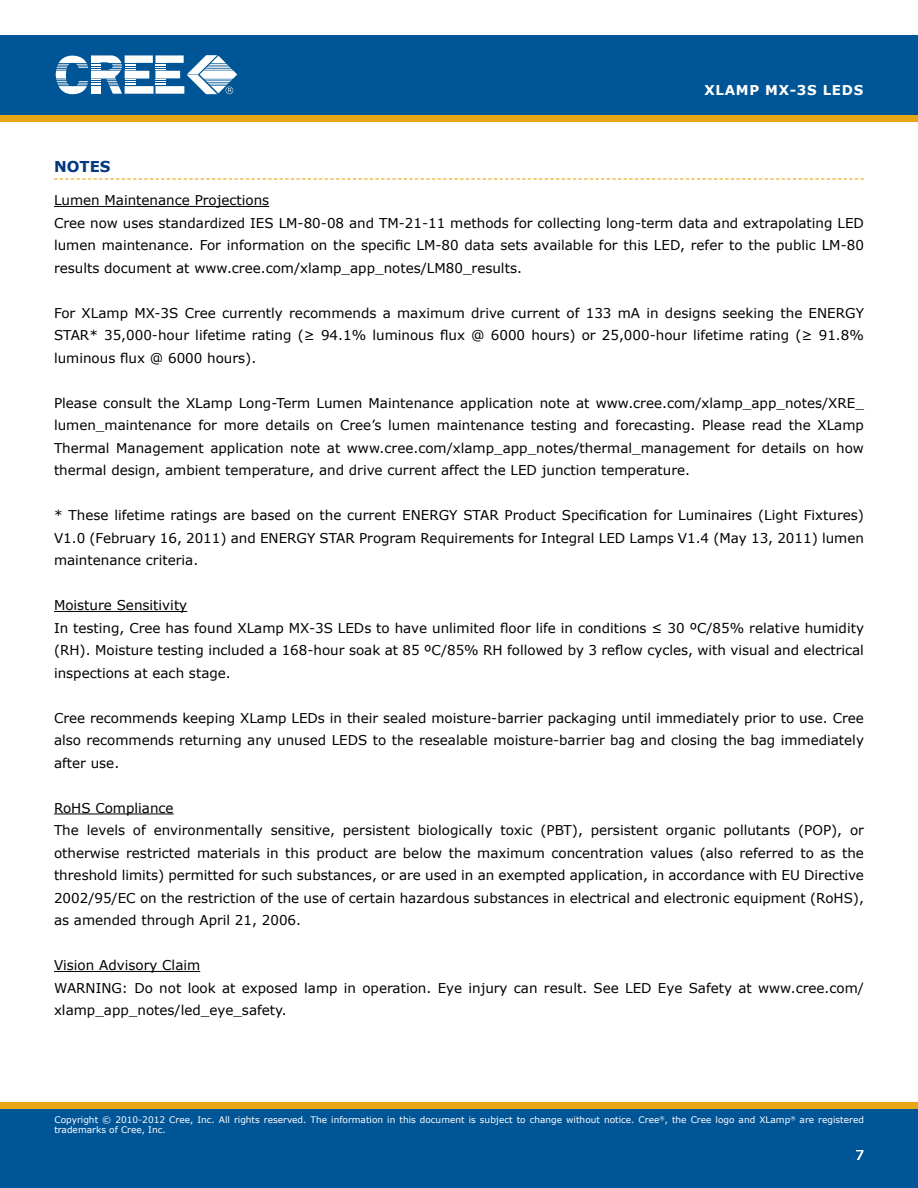
<style>
.page{position:relative;width:918px;height:1188px;background:#fff}
.page>*{position:absolute;margin:0;border:0;box-sizing:border-box;transform-origin:0 0}
.t1{font:700 15px "Verdana";color:#003882}
.t2{font:13.5px/22.5px "Verdana";color:#000}
.t3{font:700 13.5px "Verdana";letter-spacing:.05em;color:#fffffe}
.t4{font:13.5px "Verdana";color:#fff}
.t5{font:9px/10.8px "Verdana";color:#fff}
</style>
<div class="page">
<div style="left:0;top:35px;width:918px;height:80px;background:#005596"></div>
<svg style="left:56px;top:55px;width:181px;height:39px"></svg>
<div style="left:0;top:1108px;width:918px;height:80px;background:#005596"></div>
<div style="left:0;top:115px;width:918px;height:7px;background:#e7a614"></div>
<div style="left:0;top:1102px;width:918px;height:6px;background:#e7a614"></div>
<svg style="left:54px;top:178px;width:810px;height:2px"></svg>
<hr style="left:54px;top:206px;width:215px;height:1px;background:#000">
<hr style="left:54px;top:611px;width:133px;height:1px;background:#000">
<hr style="left:54px;top:814px;width:120px;height:1px;background:#000">
<hr style="left:54px;top:971px;width:146px;height:1px;background:#000">
<p class="t3" style="left:705px;top:82px;width:160px">XLAMP MX-3S LEDS</p>
<p class="t1" style="left:54px;top:157px;width:58px">NOTES</p>
<p class="t2" style="left:54px;top:189px;width:811px">Lumen Maintenance Projections<br>Cree now uses standardized IES LM-80-08 and TM-21-11 methods for collecting long-term data and extrapolating LED lumen maintenance. For information on the specific LM-80 data sets available for this LED, refer to the public LM-80 results document at www.cree.com/xlamp_app_notes/LM80_results.</p>
<p class="t2" style="left:54px;top:301px;width:811px;text-align:justify">For XLamp MX-3S Cree currently recommends a maximum drive current of 133 mA in designs seeking the ENERGY STAR* 35,000-hour lifetime rating (≥ 94.1% luminous flux @ 6000 hours) or 25,000-hour lifetime rating (≥ 91.8% luminous flux @ 6000 hours).</p>
<p class="t2" style="left:54px;top:391px;width:812px;text-align:justify">Please consult the XLamp Long-Term Lumen Maintenance application note at www.cree.com/xlamp_app_notes/XRE_ lumen_maintenance for more details on Cree’s lumen maintenance testing and forecasting. Please read the XLamp Thermal Management application note at www.cree.com/xlamp_app_notes/thermal_management for details on how thermal design, ambient temperature, and drive current affect the LED junction temperature.</p>
<p class="t2" style="left:54px;top:504px;width:812px;text-align:justify">* These lifetime ratings are based on the current ENERGY STAR Product Specification for Luminaires (Light Fixtures)<br>V1.0 (February 16, 2011) and ENERGY STAR Program Requirements for Integral LED Lamps V1.4 (May 13, 2011) lumen maintenance criteria.</p>
<p class="t2" style="left:54px;top:594px;width:812px">Moisture Sensitivity<br>In testing, Cree has found XLamp MX-3S LEDs to have unlimited floor life in conditions ≤ 30 ºC/85% relative humidity (RH). Moisture testing included a 168-hour soak at 85 ºC/85% RH followed by 3 reflow cycles, with visual and electrical inspections at each stage.</p>
<p class="t2" style="left:54px;top:706px;width:812px;text-align:justify">Cree recommends keeping XLamp LEDs in their sealed moisture-barrier packaging until immediately prior to use. Cree also recommends returning any unused LEDS to the resealable moisture-barrier bag and closing the bag immediately after use.</p>
<p class="t2" style="left:54px;top:796px;width:812px">RoHS Compliance<br>The levels of environmentally sensitive, persistent biologically toxic (PBT), persistent organic pollutants (POP), or otherwise restricted materials in this product are below the maximum concentration values (also referred to as the threshold limits) permitted for such substances, or are used in an exempted application, in accordance with EU Directive 2002/95/EC on the restriction of the use of certain hazardous substances in electrical and electronic equipment (RoHS), as amended through April 21, 2006.</p>
<p class="t2" style="left:54px;top:954px;width:812px">Vision Advisory Claim<br>WARNING: Do not look at exposed lamp in operation. Eye injury can result. See LED Eye Safety at www.cree.com/ xlamp_app_notes/led_eye_safety.</p>
<p class="t5" style="left:54px;top:1114px;width:811px">Copyright © 2010-2012 Cree, Inc. All rights reserved. The information in this document is subject to change without notice. Cree<sup>®</sup>, the Cree logo and XLamp<sup>®</sup> are registered trademarks of Cree, Inc.</p>
<p class="t5" style="left:114px;top:1115px;width:752px">2010 Cree, Inc. All rights reserved. The information in his document is subject to change without no ice. Cree, the Cr e logo and XLamp are registered tradema ks</p>
<p class="t5" style="left:54px;top:1125px;width:58px">of Cree, Inc.</p>
<p class="t4" style="left:855px;top:1146px;width:10px">7</p>
</div>
